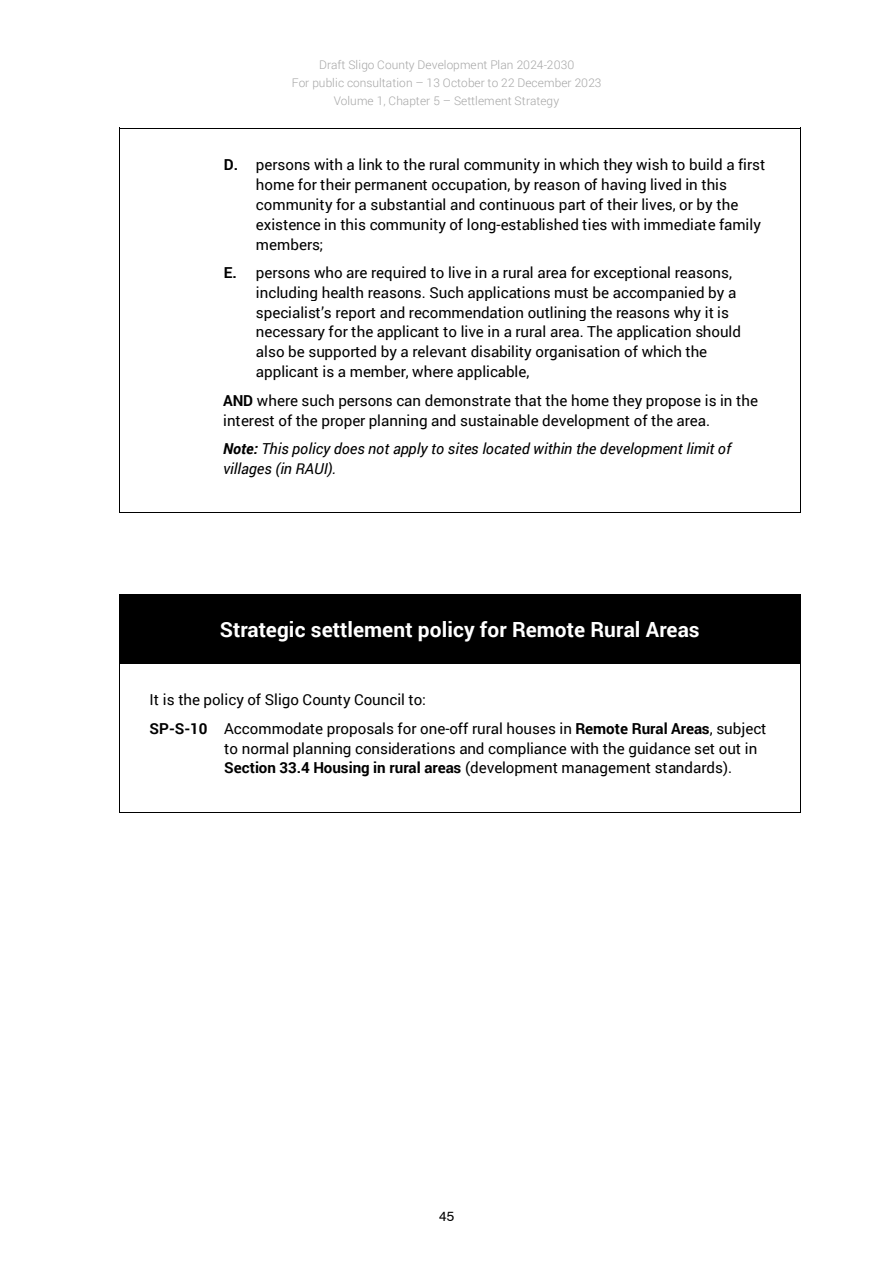
<style>
.page{position:relative;width:894px;height:1263px;background:#fff}
.page>*{position:absolute;margin:0;border:0;box-sizing:border-box;transform-origin:0 0}
.t1{font:700 20.85px "Roboto";letter-spacing:.005em;color:#fff}
.t2{font:15.15px/19.8px "Roboto";color:#000}
.t3{font:italic 15.15px/19.8px "Roboto";letter-spacing:-.005em;color:#000}
.t4{font:13.65px "Swiss 721 BT";color:#000}
.t5{font:300 11.85px/18px "Roboto";letter-spacing:.005em;color:#a6a6a6;text-align:center}
.s1{font-weight:700}
</style>
<div class="page">
<svg style="left:119px;top:128px;width:1px;height:26px"></svg>
<hr style="left:120px;top:128px;width:679px;height:1px;background:#000">
<hr style="left:119px;top:154px;width:1px;height:358px;background:#000">
<hr style="left:120px;top:512px;width:679px;height:1px;background:#000">
<hr style="left:799px;top:154px;width:1px;height:358px;background:#000">
<div style="left:120px;top:595px;width:680px;height:67px;background:#000"></div>
<svg style="left:119px;top:594px;width:1px;height:14px"></svg>
<hr style="left:120px;top:594px;width:679px;height:1px;background:#000">
<hr style="left:119px;top:608px;width:1px;height:55px;background:#000">
<hr style="left:799px;top:608px;width:1px;height:55px;background:#000">
<svg style="left:119px;top:663px;width:1px;height:26px"></svg>
<hr style="left:120px;top:663px;width:679px;height:1px;background:#000">
<hr style="left:119px;top:689px;width:1px;height:123px;background:#000">
<hr style="left:120px;top:812px;width:679px;height:1px;background:#000">
<hr style="left:799px;top:689px;width:1px;height:123px;background:#000">
<p class="t5" style="left:292px;top:55px;width:311px">Draft Sligo County Development Plan 2024-2030<br>For public consultation – 13 October to 22 December 2023<br>Volume 1, Chapter 5 – Settlement Strategy</p>
<p class="t2" style="left:256px;top:154px;width:511px;text-indent:-32px"><span class="s1">D.</span> persons with a link to the rural community in which they wish to build a first home for their permanent occupation, by reason of having lived in this community for a substantial and continuous part of their lives, or by the existence in this community of long-established ties with immediate family members;</p>
<p class="t2" style="left:256px;top:262px;width:486px;text-indent:-32px"><span class="s1">E.</span> persons who are required to live in a rural area for exceptional reasons, including health reasons. Such applications must be accompanied by a specialist’s report and recommendation outlining the reasons why it is necessary for the applicant to live in a rural area. The application should also be supported by a relevant disability organisation of which the applicant is a member, where applicable,</p>
<p class="t2" style="left:223px;top:390px;width:536px"><span class="s1">AND</span> where such persons can demonstrate that the home they propose is in the interest of the proper planning and sustainable development of the area.</p>
<p class="t3" style="left:223px;top:438px;width:509px"><span class="s1">Note:</span> This policy does not apply to sites located within the development limit of villages (in RAUI).</p>
<p class="t1" style="left:220px;top:615px;width:481px">Strategic settlement policy for Remote Rural Areas</p>
<p class="t2" style="left:149px;top:689px;width:278px">It is the policy of Sligo County Council to:</p>
<p class="t2" style="left:224px;top:718px;width:543px;text-indent:-75px"><span class="s1">SP-S-10</span> Accommodate proposals for one-off rural houses in <span class="s1">Remote Rural Areas</span>, subject to normal planning considerations and compliance with the guidance set out in<br><span class="s1">Section 33.4 Housing in rural areas</span> (development management standards).</p>
<p class="t4" style="left:439px;top:1208px;width:17px">45</p>
</div>
